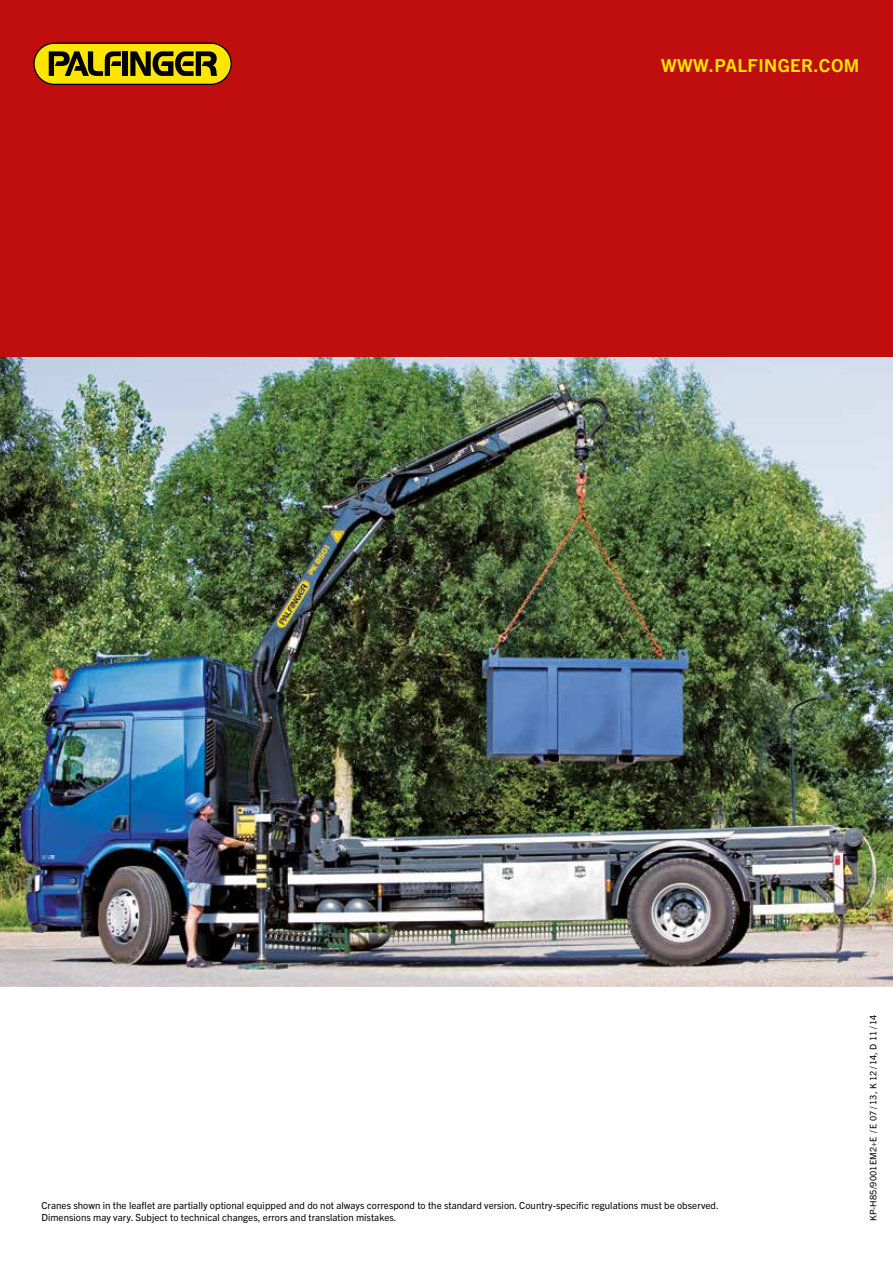
<style>
.page{position:relative;width:893px;height:1263px;background:#fff}
.page>*{position:absolute;margin:0;border:0;box-sizing:border-box;transform-origin:0 0}
.t1{font:700 18px "Trade Gothic Next LT Pro";letter-spacing:.025em;color:#ffe600}
.t2{font:9.75px/11.7px "Trade Gothic Next LT Pro";letter-spacing:.005em;color:#000}
.t3{font:9px "Trade Gothic Next LT Pro";letter-spacing:.02em;color:#000}
</style>
<div class="page">
<div style="left:0;top:0;width:893px;height:357px;background:#c00d0e"></div>
<img style="left:0;top:357px;width:893px;height:629px">
<svg style="left:33px;top:43px;width:199px;height:42px"></svg>
<h1 class="t1" style="left:661px;top:53px;width:200px">WWW.PALFINGER.COM</h1>
<p class="t2" style="left:41px;top:1199px;width:679px">Cranes shown in the leaflet are partially optional equipped and do not always correspond to the standard version. Country-specific regulations must be observed.<br>Dimensions may vary. Subject to technical changes, errors and translation mistakes.</p>
<p class="t3" style="left:867px;top:1221px;width:208px;rotate:-90deg">KP-H85/9001EM2+E / E 07 / 13, K 12 / 14, D 11 / 14</p>
</div>
